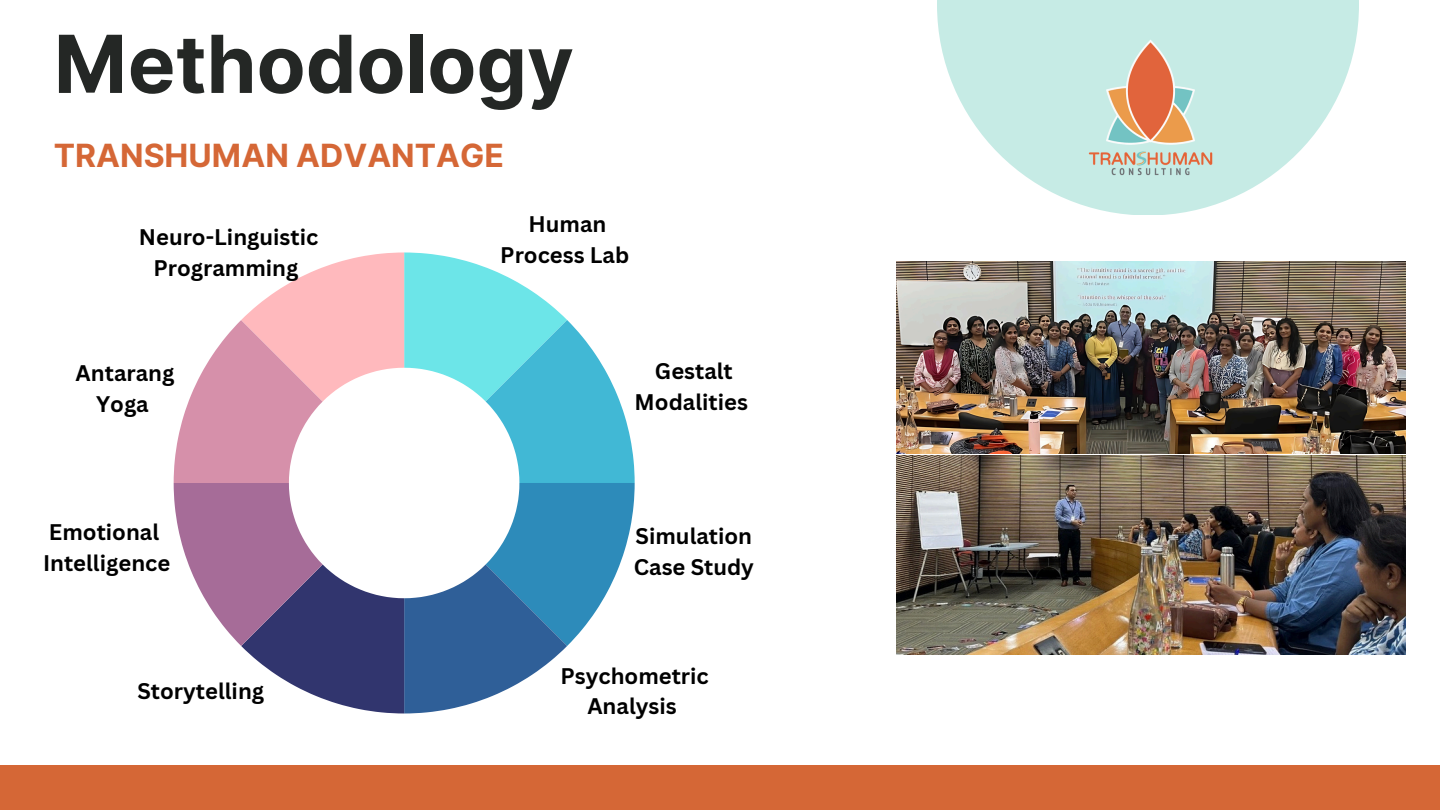
<style>
.page{position:relative;width:1440px;height:810px;background:#fff}
.page>*{position:absolute;margin:0;border:0;box-sizing:border-box;transform-origin:0 0}
.t1{font:700 80px "Inter";color:#242725}
.t2{font:700 32px "Inter";color:#d56736}
.t3{font:700 22px "Canva Sans";color:#000}
</style>
<div class="page">
<div style="left:0;top:765px;width:1440px;height:45px;background:#d56736"></div>
<svg style="left:174px;top:252px;width:461px;height:461px"></svg>
<img style="left:897px;top:262px;width:508px;height:393px">
<svg style="left:937px;top:0;width:422px;height:215px;fill:#c6ebe5"></svg>
<img style="left:1066px;top:34px;width:164px;height:149px">
<h1 class="t1" style="left:54px;top:16px;width:521px">Methodology</h1>
<h2 class="t2" style="left:54px;top:137px;width:452px">TRANSHUMAN ADVANTAGE</h2>
<p class="t3" style="left:139px;top:222px;width:181px">Neuro-Linguistic</p>
<p class="t3" style="left:153px;top:252px;width:147px">Programming</p>
<p class="t3" style="left:76px;top:358px;width:100px">Antarang</p>
<p class="t3" style="left:96px;top:388px;width:54px">Yoga</p>
<p class="t3" style="left:49px;top:517px;width:112px">Emotional</p>
<p class="t3" style="left:43px;top:547px;width:129px">Intelligence</p>
<p class="t3" style="left:137px;top:675px;width:128px">Storytelling</p>
<p class="t3" style="left:529px;top:209px;width:79px">Human</p>
<p class="t3" style="left:500px;top:240px;width:130px">Process Lab</p>
<p class="t3" style="left:655px;top:355px;width:79px">Gestalt</p>
<p class="t3" style="left:635px;top:386px;width:115px">Modalities</p>
<p class="t3" style="left:636px;top:521px;width:118px">Simulation</p>
<p class="t3" style="left:634px;top:552px;width:122px">Case Study</p>
<p class="t3" style="left:561px;top:660px;width:150px">Psychometric</p>
<p class="t3" style="left:587px;top:691px;width:91px">Analysis</p>
</div>
